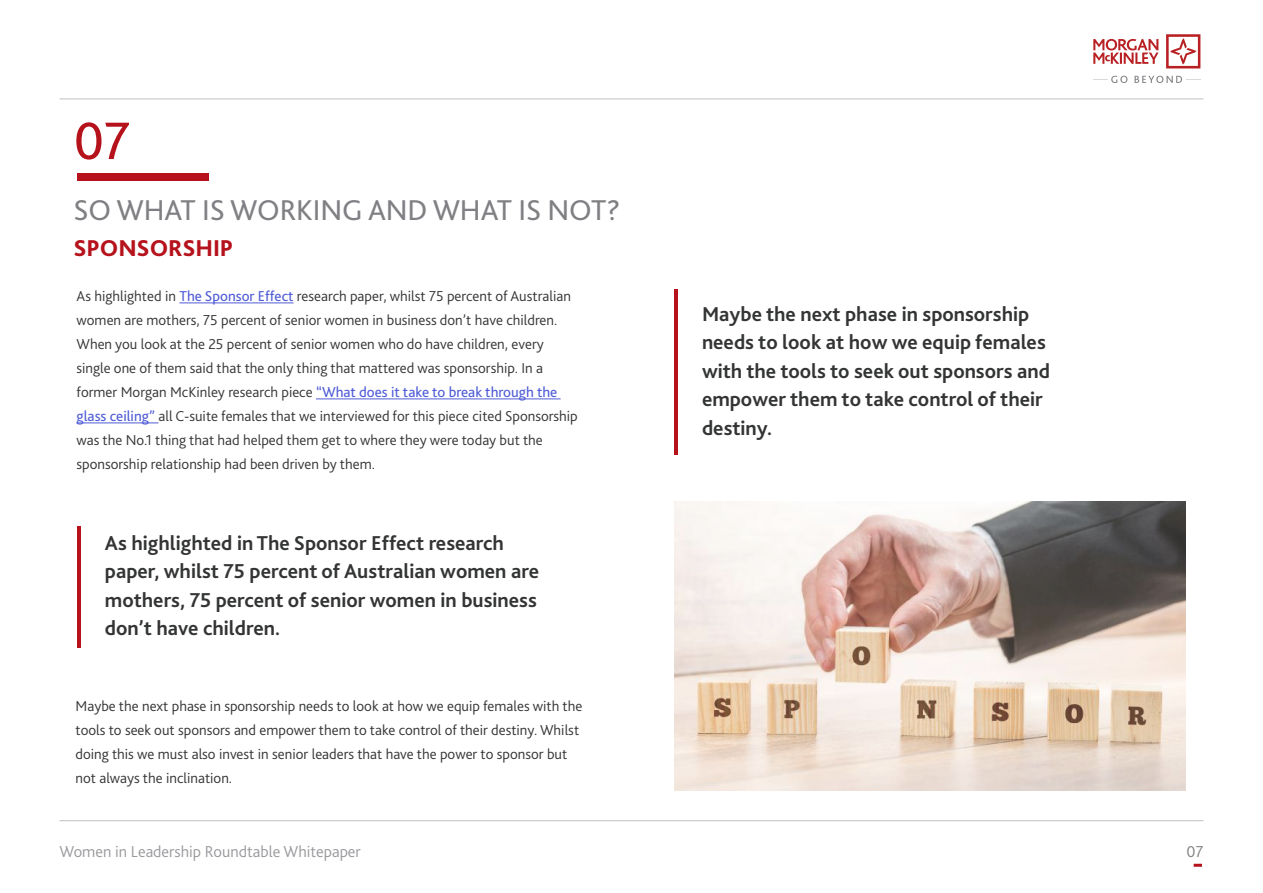
<style>
.page{position:relative;width:1263px;height:893px;background:#fff}
.page>*{position:absolute;margin:0;border:0;box-sizing:border-box;transform-origin:0 0}
.t1{font:55.2px "Bliss 2";color:#b5121b}
.t2{font:30px "Bliss 2";letter-spacing:-.005em;color:#807f83}
.t3{font:800 24px "Bliss 2";letter-spacing:-.005em;color:#b5121b}
.t4{font:700 21px/28.5px "Bliss 2";color:#333434}
.t5{font:300 16.5px "Bliss 2";color:#9a989c}
.t6{font:300 16.5px "Bliss 2";color:#807f83}
.t7{font:300 15px/24px "Bliss 2";color:#333434}
.s1{font-weight:400;color:#4f5cd6}
</style>
<div class="page">
<hr style="left:60px;top:99px;width:1143px;height:1px;background:#c0bfc1">
<hr style="left:60px;top:820px;width:1143px;height:1px;background:#c0bfc1">
<svg style="left:1093px;top:39px;width:65px;height:25px"></svg>
<svg style="left:1166px;top:34px;width:34px;height:34px"></svg>
<svg style="left:1093px;top:76px;width:34px;height:7px"></svg>
<svg style="left:1134px;top:76px;width:66px;height:7px"></svg>
<hr style="left:179px;top:302px;width:115px;height:1px;background:#4f5cd6">
<hr style="left:316px;top:398px;width:245px;height:1px;background:#4f5cd6">
<hr style="left:77px;top:422px;width:81px;height:1px;background:#4f5cd6">
<hr style="left:674px;top:289px;width:3px;height:166px;background:#b5121b">
<svg style="left:1194px;top:864px;width:8px;height:3px"></svg>
<div style="left:77px;top:173px;width:132px;height:8px;background:#b5121c"></div>
<hr style="left:77px;top:526px;width:3px;height:122px;background:#b5121b">
<img style="left:674px;top:502px;width:511px;height:288px">
<h1 class="t1" style="left:74px;top:106px;width:58px">07</h1>
<h2 class="t2" style="left:74px;top:191px;width:548px">SO WHAT IS WORKING AND WHAT IS NOT?</h2>
<h3 class="t3" style="left:74px;top:233px;width:161px">SPONSORSHIP</h3>
<p class="t7" style="left:77px;top:284px;width:503px">As highlighted in <span class="s1">The Sponsor Effect</span> research paper, whilst 75 percent of Australian women are mothers, 75 percent of senior women in business don’t have children.<br>When you look at the 25 percent of senior women who do have children, every single one of them said that the only thing that mattered was sponsorship. In a former Morgan McKinley research piece <span class="s1">“What does it take to break through the glass ceiling”</span> all C-suite females that we interviewed for this piece cited Sponsorship was the No.1 thing that had helped them get to where they were today but the sponsorship relationship had been driven by them.</p>
<h3 class="t4" style="left:105px;top:529px;width:436px">As highlighted in The Sponsor Effect research paper, whilst 75 percent of Australian women are mothers, 75 percent of senior women in business don’t have children.</h3>
<p class="t7" style="left:76px;top:694px;width:508px">Maybe the next phase in sponsorship needs to look at how we equip females with the tools to seek out sponsors and empower them to take control of their destiny. Whilst doing this we must also invest in senior leaders that have the power to sponsor but not always the inclination.</p>
<p class="t5" style="left:60px;top:841px;width:303px">Women in Leadership Roundtable Whitepaper</p>
<h3 class="t4" style="left:702px;top:300px;width:350px">Maybe the next phase in sponsorship needs to look at how we equip females with the tools to seek out sponsors and empower them to take control of their destiny.</h3>
<p class="t6" style="left:1186px;top:841px;width:18px">07</p>
</div>
